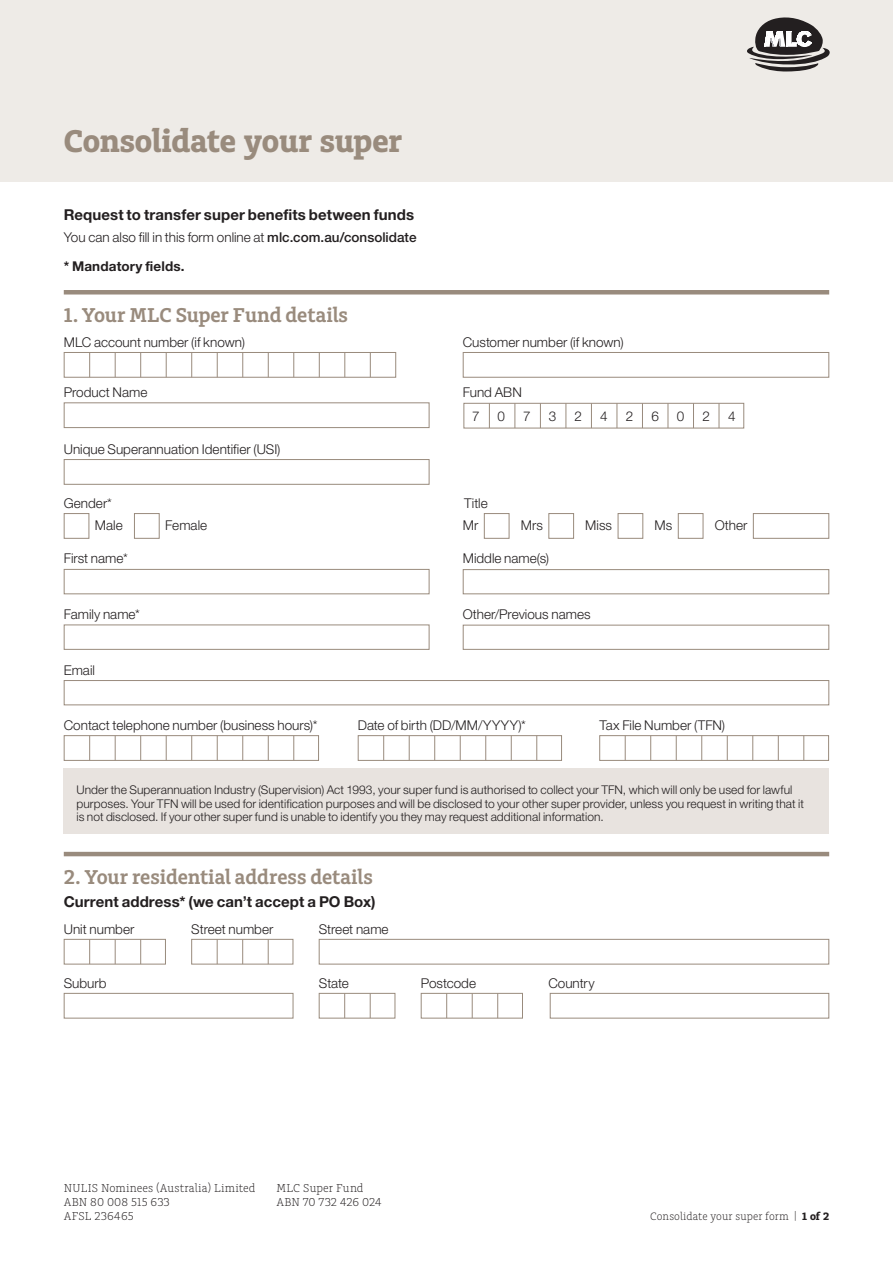
<style>
.page{position:relative;width:893px;height:1263px;background:#fff}
.page>*{position:absolute;margin:0;border:0;box-sizing:border-box;transform-origin:0 0}
.t1{font:700 33px "Charlie Std";letter-spacing:-.01em;color:#998b7d}
.t2{font:600 21px "Charlie Std";letter-spacing:-.005em;color:#998b7d}
.t3{font:700 15px "Helvetica Neue LT Std";letter-spacing:.005em;color:#231f20}
.t4{font:300 13.5px/28.5px "Helvetica Neue LT Std";color:#231f20}
.t5{font:300 12px/13.5px "Helvetica Neue LT Std";letter-spacing:.005em;color:#231f20}
.t6{font:300 12px/14.2px "Charlie Std";letter-spacing:.01em;color:#231f20}
.t7{font:300 11.25px "Charlie Std";letter-spacing:.005em;color:#231f20}
.s1{font-weight:500}
.s2{font-weight:700}
</style>
<div class="page">
<div style="left:0;top:0;width:893px;height:181px;background:#eeebe7"></div>
<svg style="left:747px;top:17px;width:82px;height:54px"></svg>
<hr style="left:64px;top:290px;width:765px;height:4px;background:#998b7d">
<hr style="left:64px;top:852px;width:765px;height:4px;background:#998b7d">
<div style="left:64px;top:352px;width:332px;height:26px;background:#fff;border:1px solid #998b7d"></div>
<svg style="left:89px;top:352px;width:1px;height:25px"></svg>
<svg style="left:115px;top:352px;width:1px;height:25px"></svg>
<svg style="left:140px;top:352px;width:1px;height:25px"></svg>
<svg style="left:166px;top:352px;width:1px;height:25px"></svg>
<svg style="left:191px;top:352px;width:1px;height:25px"></svg>
<svg style="left:217px;top:352px;width:1px;height:25px"></svg>
<svg style="left:242px;top:352px;width:1px;height:25px"></svg>
<svg style="left:268px;top:352px;width:1px;height:25px"></svg>
<svg style="left:293px;top:352px;width:1px;height:25px"></svg>
<svg style="left:319px;top:352px;width:1px;height:25px"></svg>
<svg style="left:345px;top:352px;width:1px;height:25px"></svg>
<svg style="left:370px;top:352px;width:1px;height:25px"></svg>
<div style="left:463px;top:352px;width:366px;height:26px;border:1px solid #998b7d"></div>
<div style="left:64px;top:402px;width:365px;height:26px;background:#fff;border:1px solid #998b7d"></div>
<div style="left:64px;top:459px;width:365px;height:26px;background:#fff;border:1px solid #998b7d"></div>
<div style="left:64px;top:513px;width:25px;height:26px;border:1px solid #998b7d"></div>
<div style="left:134px;top:513px;width:26px;height:26px;border:1px solid #998b7d"></div>
<div style="left:484px;top:513px;width:25px;height:26px;border:1px solid #998b7d"></div>
<div style="left:548px;top:513px;width:26px;height:26px;border:1px solid #998b7d"></div>
<div style="left:618px;top:513px;width:25px;height:26px;border:1px solid #998b7d"></div>
<div style="left:678px;top:513px;width:25px;height:26px;border:1px solid #998b7d"></div>
<div style="left:753px;top:513px;width:76px;height:26px;border:1px solid #998b7d"></div>
<div style="left:64px;top:569px;width:365px;height:25px;border:1px solid #998b7d"></div>
<div style="left:463px;top:569px;width:366px;height:25px;border:1px solid #998b7d"></div>
<div style="left:64px;top:624px;width:365px;height:26px;border:1px solid #998b7d"></div>
<div style="left:463px;top:625px;width:366px;height:25px;border:1px solid #998b7d"></div>
<div style="left:64px;top:680px;width:765px;height:25px;border:1px solid #998b7d"></div>
<div style="left:64px;top:735px;width:255px;height:26px;background:#fff;border:1px solid #998b7d"></div>
<svg style="left:89px;top:736px;width:1px;height:24px"></svg>
<svg style="left:115px;top:736px;width:1px;height:24px"></svg>
<svg style="left:140px;top:736px;width:1px;height:24px"></svg>
<svg style="left:166px;top:736px;width:1px;height:24px"></svg>
<svg style="left:191px;top:736px;width:1px;height:24px"></svg>
<svg style="left:217px;top:736px;width:1px;height:24px"></svg>
<svg style="left:242px;top:736px;width:1px;height:24px"></svg>
<svg style="left:268px;top:736px;width:1px;height:24px"></svg>
<svg style="left:293px;top:736px;width:1px;height:24px"></svg>
<div style="left:358px;top:735px;width:204px;height:26px;background:#fff;border:1px solid #998b7d"></div>
<svg style="left:383px;top:736px;width:1px;height:24px"></svg>
<svg style="left:409px;top:736px;width:1px;height:24px"></svg>
<svg style="left:434px;top:736px;width:1px;height:24px"></svg>
<svg style="left:460px;top:736px;width:1px;height:24px"></svg>
<svg style="left:485px;top:736px;width:1px;height:24px"></svg>
<svg style="left:511px;top:736px;width:1px;height:24px"></svg>
<svg style="left:536px;top:736px;width:1px;height:24px"></svg>
<div style="left:599px;top:735px;width:230px;height:26px;background:#fff;border:1px solid #998b7d"></div>
<svg style="left:625px;top:736px;width:1px;height:24px"></svg>
<svg style="left:650px;top:736px;width:1px;height:24px"></svg>
<svg style="left:676px;top:736px;width:1px;height:24px"></svg>
<svg style="left:701px;top:736px;width:1px;height:24px"></svg>
<svg style="left:727px;top:736px;width:1px;height:24px"></svg>
<svg style="left:752px;top:736px;width:1px;height:24px"></svg>
<svg style="left:778px;top:736px;width:1px;height:24px"></svg>
<svg style="left:803px;top:736px;width:1px;height:24px"></svg>
<div style="left:64px;top:768px;width:765px;height:66px;background:#e8e3df"></div>
<div style="left:64px;top:939px;width:102px;height:25px;background:#fff;border:1px solid #998b7d"></div>
<svg style="left:89px;top:939px;width:1px;height:25px"></svg>
<svg style="left:115px;top:939px;width:1px;height:25px"></svg>
<svg style="left:140px;top:939px;width:1px;height:25px"></svg>
<div style="left:191px;top:939px;width:102px;height:25px;background:#fff;border:1px solid #998b7d"></div>
<svg style="left:217px;top:939px;width:1px;height:25px"></svg>
<svg style="left:242px;top:939px;width:1px;height:25px"></svg>
<svg style="left:268px;top:939px;width:1px;height:25px"></svg>
<div style="left:319px;top:939px;width:510px;height:25px;border:1px solid #998b7d"></div>
<div style="left:64px;top:993px;width:229px;height:25px;border:1px solid #998b7d"></div>
<div style="left:319px;top:993px;width:76px;height:25px;background:#fff;border:1px solid #998b7d"></div>
<svg style="left:344px;top:993px;width:1px;height:25px"></svg>
<svg style="left:370px;top:993px;width:1px;height:25px"></svg>
<div style="left:421px;top:993px;width:102px;height:25px;background:#fff;border:1px solid #998b7d"></div>
<svg style="left:446px;top:993px;width:1px;height:25px"></svg>
<svg style="left:472px;top:993px;width:1px;height:25px"></svg>
<svg style="left:497px;top:993px;width:1px;height:25px"></svg>
<div style="left:550px;top:993px;width:279px;height:25px;border:1px solid #998b7d"></div>
<div style="left:463px;top:403px;width:281px;height:25px;background:#fff;border:1px solid #998b7d"></div>
<svg style="left:489px;top:403px;width:1px;height:25px"></svg>
<svg style="left:515px;top:403px;width:1px;height:25px"></svg>
<svg style="left:540px;top:403px;width:1px;height:25px"></svg>
<svg style="left:566px;top:403px;width:1px;height:25px"></svg>
<svg style="left:591px;top:403px;width:1px;height:25px"></svg>
<svg style="left:617px;top:403px;width:1px;height:25px"></svg>
<svg style="left:642px;top:403px;width:1px;height:25px"></svg>
<svg style="left:668px;top:403px;width:1px;height:25px"></svg>
<svg style="left:693px;top:403px;width:1px;height:25px"></svg>
<svg style="left:719px;top:403px;width:1px;height:25px"></svg>
<h1 class="t1" style="left:64px;top:122px;width:340px">Consolidate your super</h1>
<p class="t3" style="left:64px;top:205px;width:352px">Request to transfer super benefits between funds</p>
<p class="t4" style="left:64px;top:223px;width:354px">You can also fill in this form online at <span class="s1">mlc.com.au/consolidate </span><span class="s2">* Mandatory fields.</span></p>
<h2 class="t2" style="left:64px;top:303px;width:286px">1. Your MLC Super Fund details</h2>
<p class="t4" style="left:64px;top:327px;width:183px">MLC account number (if known)</p>
<p class="t4" style="left:463px;top:327px;width:162px">Customer number (if known)</p>
<p class="t4" style="left:64px;top:378px;width:85px">Product Name</p>
<p class="t4" style="left:463px;top:378px;width:61px">Fund ABN</p>
<p class="t4" style="left:64px;top:435px;width:218px">Unique Superannuation Identifier (USI)</p>
<p class="t4" style="left:472px;top:401px;width:9px">7</p>
<p class="t4" style="left:498px;top:401px;width:9px">0</p>
<p class="t4" style="left:523px;top:401px;width:9px">7</p>
<p class="t4" style="left:549px;top:401px;width:9px">3</p>
<p class="t4" style="left:574px;top:401px;width:9px">2</p>
<p class="t4" style="left:600px;top:401px;width:9px">4</p>
<p class="t4" style="left:626px;top:401px;width:9px">2</p>
<p class="t4" style="left:651px;top:401px;width:9px">6</p>
<p class="t4" style="left:677px;top:401px;width:9px">0</p>
<p class="t4" style="left:703px;top:401px;width:9px">2</p>
<p class="t4" style="left:728px;top:401px;width:9px">4</p>
<p class="t4" style="left:64px;top:489px;width:50px">Gender*</p>
<p class="t4" style="left:464px;top:489px;width:25px">Title</p>
<p class="t4" style="left:95px;top:510px;width:29px">Male</p>
<p class="t4" style="left:165px;top:510px;width:43px">Female</p>
<p class="t4" style="left:463px;top:510px;width:17px">Mr</p>
<p class="t4" style="left:521px;top:510px;width:24px">Mrs</p>
<p class="t4" style="left:585px;top:510px;width:28px">Miss</p>
<p class="t4" style="left:654px;top:510px;width:19px">Ms</p>
<p class="t4" style="left:715px;top:510px;width:34px">Other</p>
<p class="t4" style="left:64px;top:544px;width:66px">First name*</p>
<p class="t4" style="left:463px;top:544px;width:88px">Middle name(s)</p>
<p class="t4" style="left:64px;top:600px;width:78px">Family name*</p>
<p class="t4" style="left:463px;top:600px;width:129px">Other/Previous names</p>
<p class="t4" style="left:64px;top:655px;width:33px">Email</p>
<p class="t4" style="left:64px;top:711px;width:255px">Contact telephone number (business hours)*</p>
<p class="t4" style="left:358px;top:711px;width:170px">Date of birth (DD/MM/YYYY)*</p>
<p class="t4" style="left:599px;top:711px;width:127px">Tax File Number (TFN)</p>
<p class="t5" style="left:77px;top:783px;width:729px">Under the Superannuation Industry (Supervision) Act 1993, your super fund is authorised to collect your TFN, which will only be used for lawful purposes. Your TFN will be used for identification purposes and will be disclosed to your other super provider, unless you request in writing that it is not disclosed. If your other super fund is unable to identify you they may request additional information.</p>
<h2 class="t2" style="left:64px;top:865px;width:311px">2. Your residential address details</h2>
<p class="t3" style="left:64px;top:893px;width:313px">Current address* (we can’t accept a PO Box)</p>
<p class="t4" style="left:64px;top:914px;width:72px">Unit number</p>
<p class="t4" style="left:191px;top:914px;width:84px">Street number</p>
<p class="t4" style="left:319px;top:914px;width:71px">Street name</p>
<p class="t4" style="left:64px;top:968px;width:44px">Suburb</p>
<p class="t4" style="left:319px;top:968px;width:32px">State</p>
<p class="t4" style="left:421px;top:968px;width:57px">Postcode</p>
<p class="t4" style="left:548px;top:968px;width:48px">Country</p>
<p class="t6" style="left:64px;top:1181px;width:193px">NULIS Nominees (Australia) Limited<br>ABN 80 008 515 633<br>AFSL 236465</p>
<p class="t6" style="left:276px;top:1181px;width:107px">MLC Super Fund<br>ABN 70 732 426 024</p>
<p class="t7" style="left:650px;top:1210px;width:180px">Consolidate your super form | <span class="s2">1 of 2</span></p>
</div>
